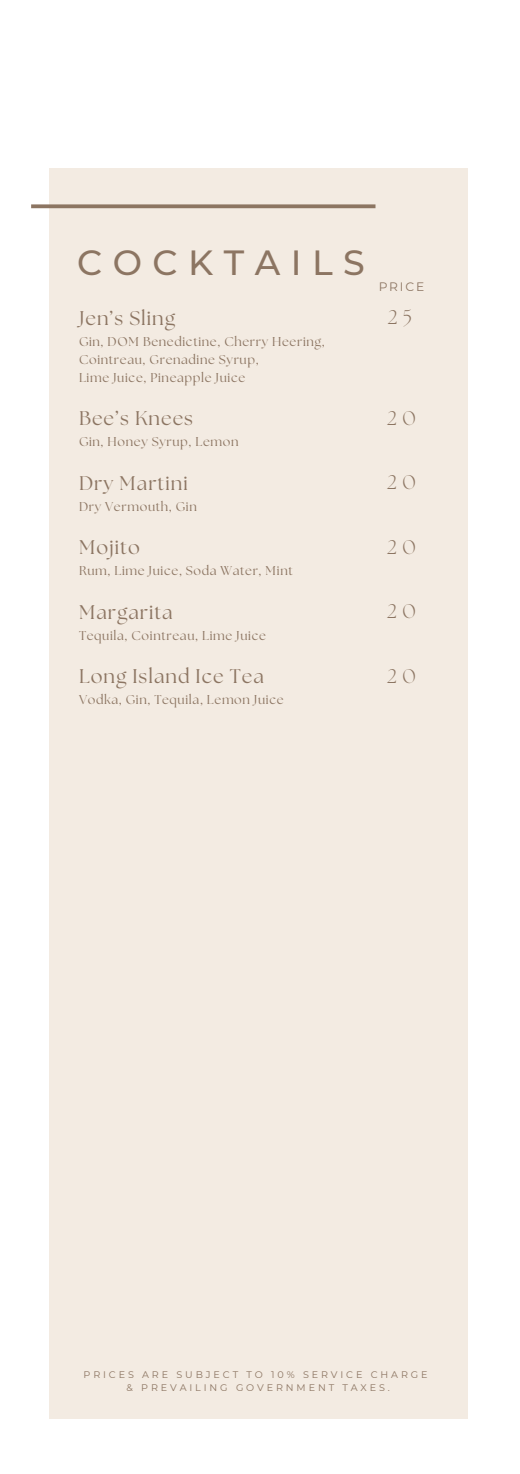
<style>
.page{position:relative;width:520px;height:1474px;background:#fff}
.page>*{position:absolute;margin:0;border:0;box-sizing:border-box;transform-origin:0 0}
.t1{font:500 34.82px "Montserrat";letter-spacing:.3em;color:#8c7562}
.t2{font:19.78px "The Seasons";letter-spacing:.05em;color:#8c7562}
.t3{font:300 19.78px "The Seasons";color:#8c7562}
.t4{font:12.78px/18px "The Seasons";letter-spacing:.05em;color:#8c7562}
.t5{font:12.25px "Montserrat";letter-spacing:.15em;color:#8c7562}
.t6{font:9.62px/13.7px "Montserrat";letter-spacing:.3em;color:#8c7562;text-align:center}
</style>
<div class="page">
<div style="left:49px;top:169px;width:419px;height:1250px;background:#f3ebe2"></div>
<svg style="left:31px;top:204px;width:344px;height:4px"></svg>
<h1 class="t1" style="left:77px;top:241px;width:289px">COCKTAILS</h1>
<h2 class="t2" style="left:79px;top:309px;width:98px">Jen’s Sling</h2>
<p class="t4" style="left:79px;top:333px;width:247px">Gin, DOM Benedictine, Cherry Heering,<br>Cointreau, Grenadine Syrup,<br>Lime Juice, Pineapple Juice</p>
<h2 class="t2" style="left:79px;top:409px;width:116px">Bee’s Knees</h2>
<p class="t4" style="left:79px;top:434px;width:161px">Gin, Honey Syrup, Lemon</p>
<h2 class="t2" style="left:79px;top:474px;width:110px">Dry Martini</h2>
<p class="t4" style="left:79px;top:498px;width:119px">Dry Vermouth, Gin</p>
<h2 class="t2" style="left:79px;top:538px;width:62px">Mojito</h2>
<p class="t4" style="left:79px;top:563px;width:215px">Rum, Lime Juice, Soda Water, Mint</p>
<h2 class="t2" style="left:79px;top:603px;width:95px">Margarita</h2>
<p class="t4" style="left:79px;top:627px;width:188px">Tequila, Cointreau, Lime Juice</p>
<h2 class="t2" style="left:79px;top:667px;width:186px">Long Island Ice Tea</h2>
<p class="t4" style="left:79px;top:692px;width:206px">Vodka, Gin, Tequila, Lemon Juice</p>
<p class="t5" style="left:379px;top:279px;width:47px">PRICE</p>
<h2 class="t3" style="left:388px;top:308px;width:26px">2 5</h2>
<h2 class="t3" style="left:387px;top:409px;width:30px">2 0</h2>
<h2 class="t3" style="left:387px;top:474px;width:30px">2 0</h2>
<h2 class="t3" style="left:387px;top:538px;width:30px">2 0</h2>
<h2 class="t3" style="left:387px;top:602px;width:30px">2 0</h2>
<h2 class="t3" style="left:387px;top:667px;width:30px">2 0</h2>
<p class="t6" style="left:84px;top:1367px;width:345px">PRICES ARE SUBJECT TO 10% SERVICE CHARGE &amp; PREVAILING GOVERNMENT TAXES.</p>
</div>
